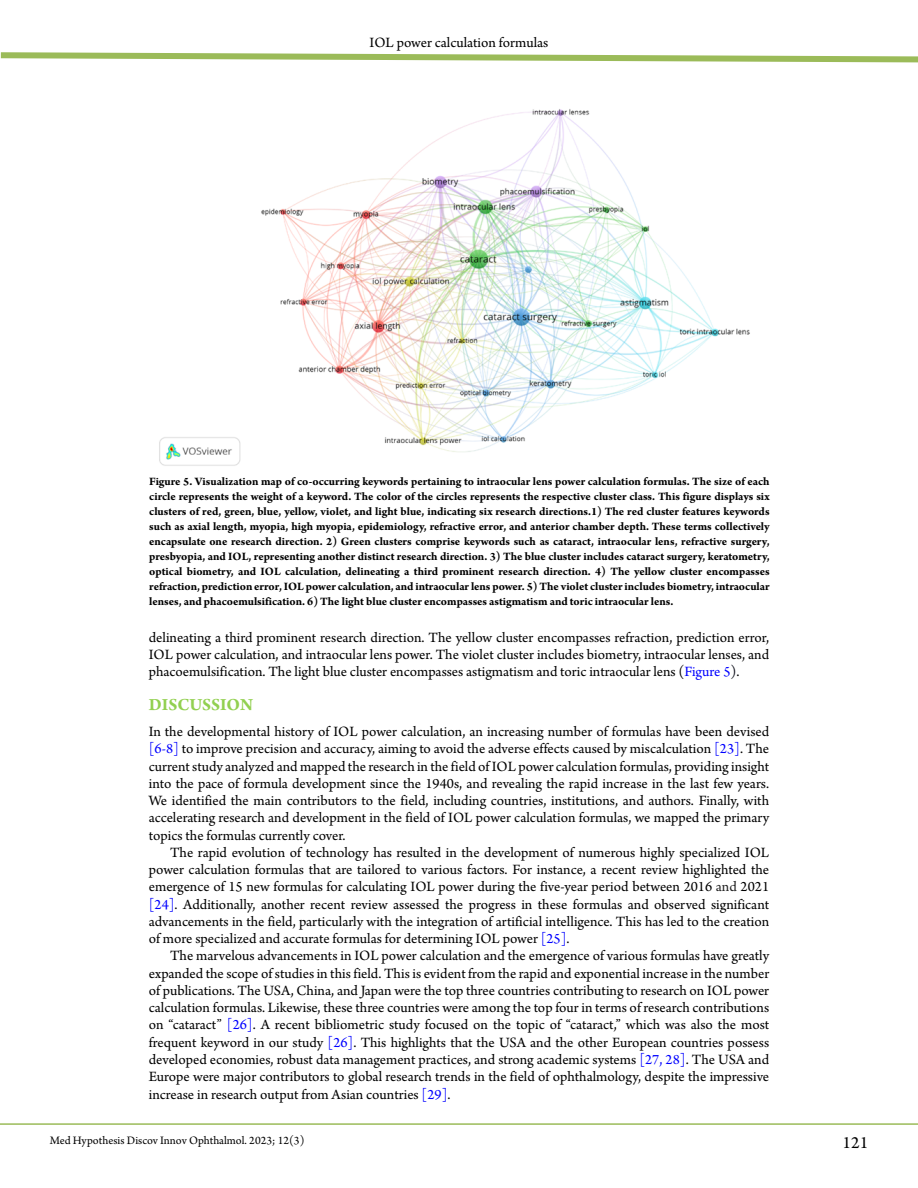
<style>
.page{position:relative;width:918px;height:1188px;background:#fff}
.page>*{position:absolute;margin:0;border:0;box-sizing:border-box;transform-origin:0 0}
.t1{font:700 18px "Arno Pro";color:#92d050}
.t2{font:18px "Arno Pro";color:#000}
.t3{font:15px/17.2px "Arno Pro";color:#000;text-align:justify}
.t4{font:700 12px/15px "Arno Pro";letter-spacing:-.005em;color:#000;text-align:justify}
.t5{font:12px "Arno Pro";color:#000}
.s1{color:#00f}
.s2{color:#0e101a}
.s3{color:#212121}
</style>
<div class="page">
<hr style="left:0;top:1123px;width:918px;height:2px;background:#9bbb59">
<svg style="left:0;top:52px;width:918px;height:11px"></svg>
<img style="left:159px;top:109px;width:591px;height:357px">
<p class="t3" style="left:370px;top:35px;width:180px">IOL power calculation formulas</p>
<p class="t4" style="left:149px;top:475px;width:622px">Figure 5. Visualization map of co-occurring keywords pertaining to intraocular lens power calculation formulas. The size of each circle represents the weight of a keyword. The color of the circles represents the respective cluster class. This figure displays six clusters of red, green, blue, yellow, violet, and light blue, indicating six research directions.1) The red cluster features keywords such as axial length, myopia, high myopia, epidemiology, refractive error, and anterior chamber depth. These terms collectively encapsulate one research direction. 2) Green clusters comprise keywords such as cataract, intraocular lens, refractive surgery, presbyopia, and IOL, representing another distinct research direction. 3) The blue cluster includes cataract surgery, keratometry, optical biometry, and IOL calculation, delineating a third prominent research direction. 4) The yellow cluster encompasses refraction, prediction error, IOL power calculation, and intraocular lens power. 5) The violet cluster includes biometry, intraocular lenses, and phacoemulsification. 6) The light blue cluster encompasses astigmatism and toric intraocular lens.</p>
<p class="t3" style="left:149px;top:629px;width:622px">delineating a third prominent research direction. The yellow cluster encompasses refraction, prediction error, IOL power calculation, and intraocular lens power. The violet cluster includes biometry, intraocular lenses, and phacoemulsification. The light blue cluster encompasses astigmatism and toric intraocular lens (<span class="s1">Figure 5</span><span class="s2">)</span>.</p>
<p class="t1" style="left:149px;top:695px;width:106px">DISCUSSION</p>
<p class="t3" style="left:149px;top:724px;width:622px">In the developmental history of IOL power calculation, an increasing number of formulas have been devised <span class="s1">[6-8]</span> to improve precision and accuracy, aiming to avoid the adverse effects caused by miscalculation <span class="s1">[23]</span>. The current study analyzed and mapped the research in the field of IOL power calculation formulas, providing insight into the pace of formula development since the 1940s, and revealing the rapid increase in the last few years.<br>We identified the main contributors to the field, including countries, institutions, and authors. Finally, with accelerating research and development in the field of IOL power calculation formulas, we mapped the primary topics the formulas currently cover.</p>
<p class="t3" style="left:149px;top:845px;width:622px;text-indent:21px">The rapid evolution of technology has resulted in the development of numerous highly specialized IOL power calculation formulas that are tailored to various factors. For instance, a recent review highlighted the emergence of 15 new formulas for calculating IOL power during the five-year period between 2016 <span class="s3">and</span> 2021 <span class="s1">[24]</span>. Additionally, another recent review assessed the progress in these formulas and observed significant advancements in the field, particularly with the integration of artificial intelligence. This has led to the creation of more specialized and accurate formulas for determining IOL power <span class="s1">[25]</span>.</p>
<p class="t3" style="left:149px;top:948px;width:622px;text-indent:21px">The marvelous advancements in IOL power calculation and the emergence of various formulas have greatly expanded the scope of studies in this field. This is evident from the rapid and exponential increase in the number of publications. The USA, China, and Japan were the top three countries contributing to research on IOL power calculation formulas. Likewise, these three countries were among the top four in terms of research contributions on “cataract” <span class="s1">[26]</span>. A recent bibliometric study focused on the topic of “cataract,” which was also the most frequent keyword in our study <span class="s1">[26]</span>. This highlights that the USA and the other European countries possess developed economies, robust data management practices, and strong academic systems <span class="s1">[27, 28]</span>. The USA and Europe were major contributors to global research trends in the field of ophthalmology, despite the impressive increase in research output from Asian countries <span class="s1">[29]</span>.</p>
<p class="t5" style="left:50px;top:1134px;width:256px">Med Hypothesis Discov Innov Ophthalmol. 2023; 12(3)</p>
<p class="t2" style="left:843px;top:1133px;width:27px">121</p>
</div>
